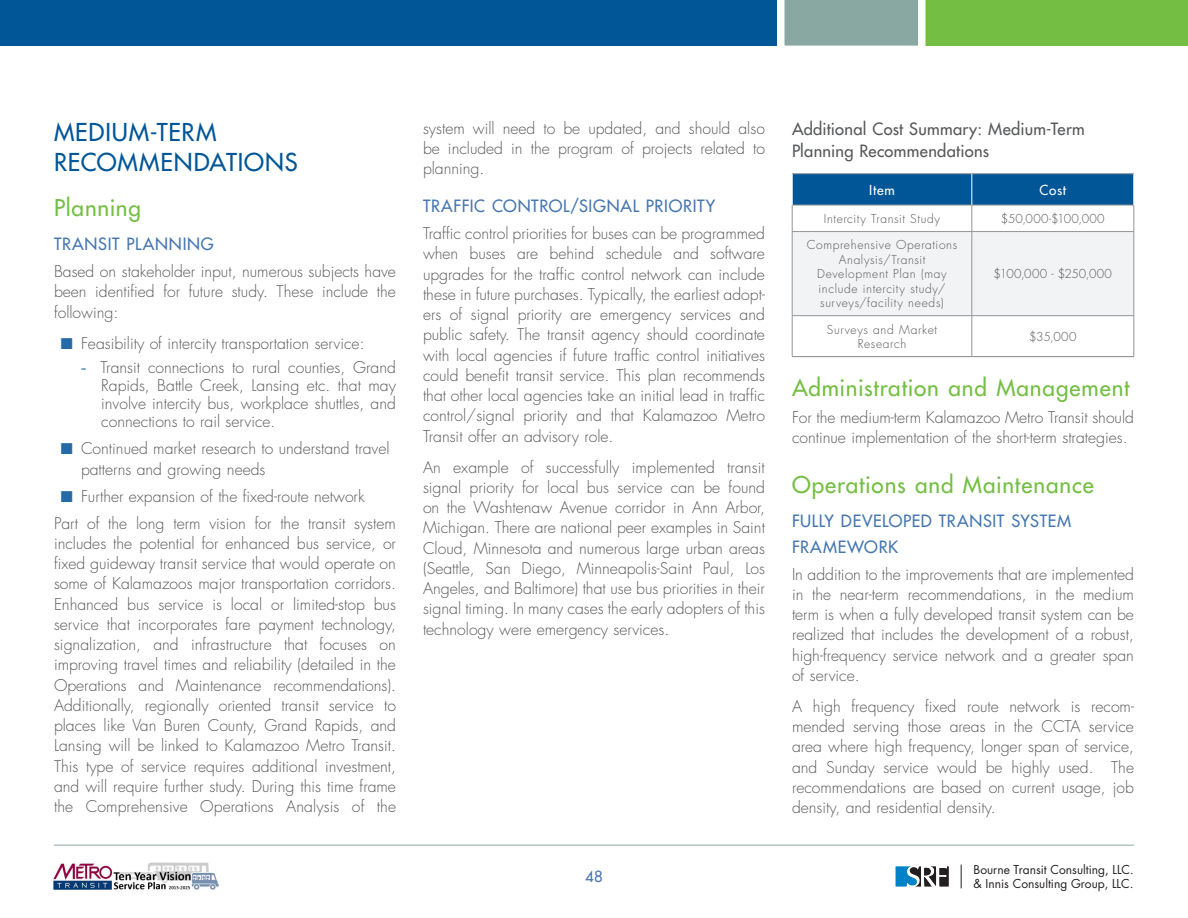
<style>
.page{position:relative;width:1188px;height:918px;background:#fff}
.page>*{position:absolute;margin:0;border:0;box-sizing:border-box;transform-origin:0 0}
.Heading_2{font:24px/30px "Futura";letter-spacing:.035em;color:#015698}
.Heading_3{font:22.5px "Futura";letter-spacing:.035em;color:#74bf43}
.Heading_4{font:16.5px/25.5px "Futura";letter-spacing:.04em;color:#4676b0}
.Heading_5{font:16.5px/22.5px "Futura";letter-spacing:.015em;color:#57585a}
.Body{font:300 15.75px/20.2px "Futura";color:#57585a;text-align:justify}
.t1{font:15px "Futura";color:#4676b0}
.t2{font:13.5px "Futura";letter-spacing:.045em;color:#fff}
.t3{font:300 12px/14.4px "Futura";letter-spacing:.05em;color:#57585a;text-align:center}
.t4{font:12px/14.4px "Futura";color:#231f20}
.t5{font:300 12px "Futura";letter-spacing:.025em;color:#57585a}
.s1{color:#246aa7}
.s2{font-family:"Palatino";font-weight:400;color:#246aa7}
</style>
<div class="page">
<hr style="left:54px;top:845px;width:1080px;height:1px;background:#89a8a2">
<img style="left:53px;top:862px;width:166px;height:28px">
<svg style="left:896px;top:866px;width:53px;height:21px"></svg>
<svg style="left:961px;top:865px;width:1px;height:23px"></svg>
<svg style="left:793px;top:316px;width:341px;height:40px"></svg>
<hr style="left:792px;top:173px;width:180px;height:1px;background:#939598">
<hr style="left:972px;top:173px;width:162px;height:1px;background:#939598">
<svg style="left:792px;top:174px;width:343px;height:142px"></svg>
<hr style="left:792px;top:231px;width:180px;height:1px;background:#939598">
<hr style="left:792px;top:232px;width:1px;height:83px;background:#939598">
<hr style="left:972px;top:231px;width:162px;height:1px;background:#939598">
<hr style="left:972px;top:232px;width:1px;height:83px;background:#939598">
<hr style="left:1134px;top:232px;width:1px;height:83px;background:#939598">
<hr style="left:792px;top:315px;width:180px;height:1px;background:#939598">
<hr style="left:792px;top:316px;width:1px;height:40px;background:#939598">
<hr style="left:972px;top:315px;width:162px;height:1px;background:#939598">
<hr style="left:972px;top:316px;width:1px;height:40px;background:#939598">
<hr style="left:1134px;top:316px;width:1px;height:40px;background:#939598">
<hr style="left:792px;top:174px;width:1px;height:31px;background:#fff">
<hr style="left:972px;top:174px;width:1px;height:31px;background:#fff">
<hr style="left:1134px;top:174px;width:1px;height:31px;background:#fff">
<hr style="left:792px;top:356px;width:180px;height:1px;background:#939598">
<hr style="left:972px;top:356px;width:162px;height:1px;background:#939598">
<div style="left:0;top:0;width:784px;height:46px;background:#015698"></div>
<div style="left:902px;top:0;width:286px;height:46px;background:#74bf43"></div>
<svg style="left:777px;top:0;width:149px;height:46px;background:#95b1ab"></svg>
<p class="Heading_2" style="left:54px;top:116px;width:245px">MEDIUM-TERM<br>RECOMMENDATIONS</p>
<p class="Heading_3" style="left:54px;top:193px;width:89px">Planning</p>
<p class="Heading_4" style="left:54px;top:231px;width:161px">TRANSIT PLANNING</p>
<p class="Body" style="left:54px;top:261px;width:344px">Based on stakeholder input, numerous subjects have been identified for future study. These include the following:</p>
<p class="Body" style="left:61px;top:333px;width:305px"><span class="s1">■</span> Feasibility of intercity transportation service:</p>
<p class="Body" style="left:101px;top:359px;width:296px;line-height:18px;text-indent:-20px"><span class="s2">-</span> Transit connections to rural counties, Grand Rapids, Battle Creek, Lansing etc. that may involve intercity bus, workplace shuttles, and connections to rail service.</p>
<p class="Body" style="left:81px;top:439px;width:310px;text-indent:-20px"><span class="s1">■</span> Continued market research to understand travel patterns and growing needs</p>
<p class="Body" style="left:61px;top:486px;width:306px"><span class="s1">■</span> Further expansion of the fixed-route network</p>
<p class="Body" style="left:54px;top:513px;width:344px">Part of the long term vision for the transit system includes the potential for enhanced bus service, or fixed guideway transit service that would operate on some of Kalamazoos major transportation corridors.<br>Enhanced bus service is local or limited-stop bus service that incorporates fare payment technology, signalization, and infrastructure that focuses on improving travel times and reliability (detailed in the Operations and Maintenance recommendations).<br>Additionally, regionally oriented transit service to places like Van Buren County, Grand Rapids, and Lansing will be linked to Kalamazoo Metro Transit.<br>This type of service requires additional investment, and will require further study. During this time frame the Comprehensive Operations Analysis of the</p>
<p class="Body" style="left:423px;top:118px;width:344px">system will need to be updated, and should also be included in the program of projects related to planning.</p>
<p class="Heading_4" style="left:423px;top:193px;width:294px">TRAFFIC CONTROL/SIGNAL PRIORITY</p>
<p class="Body" style="left:423px;top:223px;width:344px">Traffic control priorities for buses can be programmed when buses are behind schedule and software upgrades for the traffic control network can include these in future purchases. Typically, the earliest adopt&shy;ers of signal priority are emergency services and public safety. The transit agency should coordinate with local agencies if future traffic control initiatives could benefit transit service. This plan recommends that other local agencies take an initial lead in traffic control/signal priority and that Kalamazoo Metro Transit offer an advisory role.</p>
<p class="Body" style="left:423px;top:457px;width:344px">An example of successfully implemented transit signal priority for local bus service can be found on the Washtenaw Avenue corridor in Ann Arbor, Michigan. There are national peer examples in Saint Cloud, Minnesota and numerous large urban areas (Seattle, San Diego, Minneapolis-Saint Paul, Los Angeles, and Baltimore) that use bus priorities in their signal timing. In many cases the early adopters of this technology were emergency services.</p>
<p class="Heading_5" style="left:792px;top:117px;width:294px">Additional Cost Summary: Medium-Term<br>Planning Recommendations</p>
<p class="t2" style="left:869px;top:181px;width:27px">Item</p>
<p class="t2" style="left:1040px;top:181px;width:28px">Cost</p>
<p class="t3" style="left:824px;top:211px;width:118px">Intercity Transit Study</p>
<p class="t5" style="left:1001px;top:211px;width:105px">$50,000-$100,000</p>
<p class="t3" style="left:807px;top:238px;width:152px">Comprehensive Operations<br>Analysis/Transit<br>Development Plan (may include intercity study/ surveys/facility needs)</p>
<p class="t5" style="left:994px;top:266px;width:120px">$100,000 - $250,000</p>
<p class="t3" style="left:827px;top:322px;width:112px">Surveys and Market<br>Research</p>
<p class="t3" style="left:1029px;top:329px;width:49px">$35,000</p>
<p class="Heading_3" style="left:792px;top:373px;width:339px">Administration and Management</p>
<p class="Body" style="left:792px;top:407px;width:344px">For the medium-term Kalamazoo Metro Transit should continue implementation of the short-term strategies.</p>
<p class="Heading_3" style="left:792px;top:470px;width:303px">Operations and Maintenance</p>
<p class="Heading_4" style="left:792px;top:508px;width:281px">FULLY DEVELOPED TRANSIT SYSTEM<br>FRAMEWORK</p>
<p class="Body" style="left:792px;top:564px;width:344px">In addition to the improvements that are implemented in the near-term recommendations, in the medium term is when a fully developed transit system can be realized that includes the development of a robust, high-frequency service network and a greater span of service.</p>
<p class="Body" style="left:792px;top:696px;width:344px">A high frequency fixed route network is recom&shy;mended serving those areas in the CCTA service area where high frequency, longer span of service, and Sunday service would be highly used. The recommendations are based on current usage, job density, and residential density.</p>
<p class="t1" style="left:585px;top:867px;width:19px">48</p>
<p class="t4" style="left:974px;top:862px;width:162px">Bourne Transit Consulting, LLC. &amp; Innis Consulting Group, LLC.</p>
</div>
